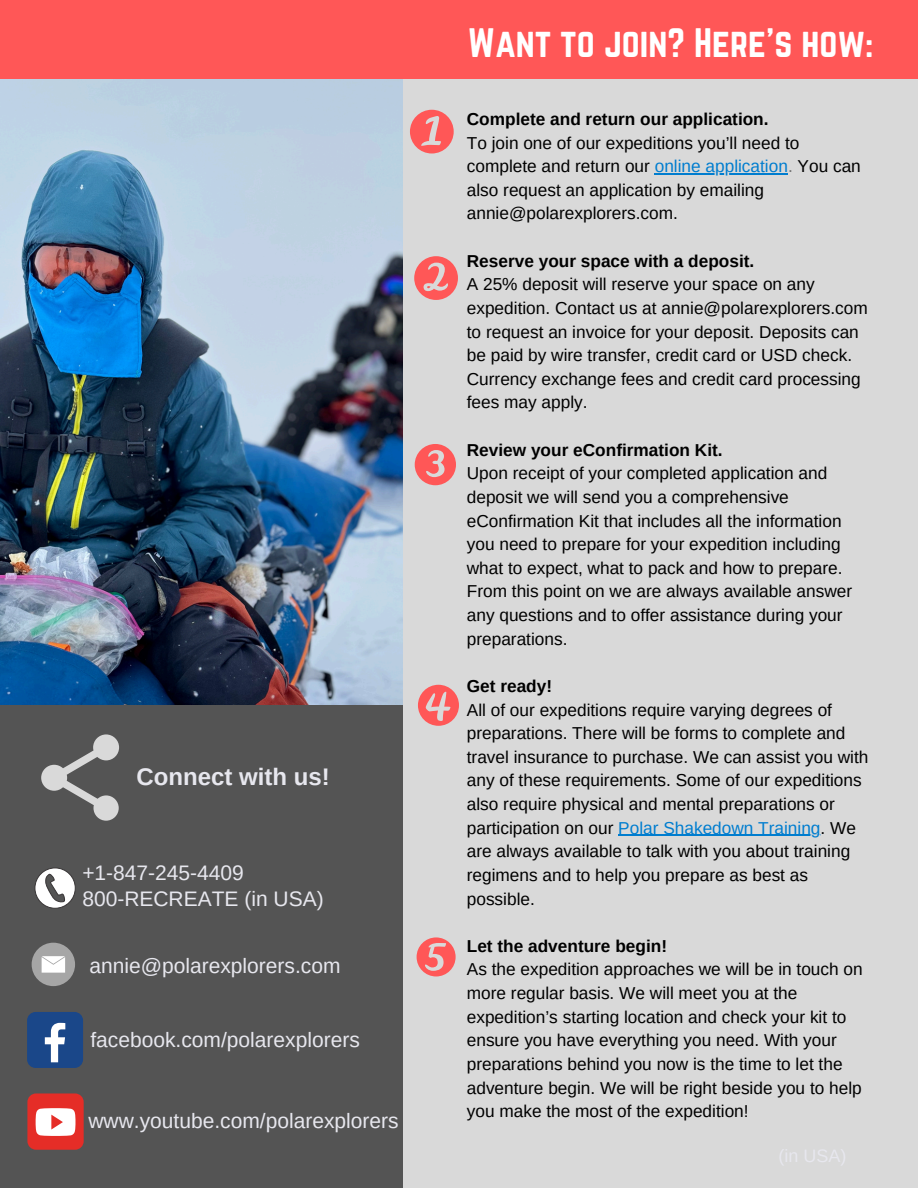
<style>
.page{position:relative;width:918px;height:1188px;background:#fff}
.page>*{position:absolute;margin:0;border:0;box-sizing:border-box;transform-origin:0 0}
.t1{font:36px "Norwester";color:#fff}
.t2{font:700 24px "Arimo";color:#e7e7ee}
.t3{font:21px "Arimo";color:#e7e7ee}
.t4{font:17.25px/23.7px "Arimo";color:#000}
.t5{font:700 17.25px "Arimo";color:#000}
.s1{color:#007dcf}
.s2{color:#737373}
.s3{font-weight:700}
</style>
<div class="page">
<img style="left:0;top:79px;width:403px;height:626px">
<div style="left:403px;top:65px;width:515px;height:1123px;background:#d9d9d9"></div>
<div style="left:0;top:0;width:918px;height:79px;background:#ff5757"></div>
<hr style="left:655px;top:173px;width:133px;height:1px;background:#007dcf">
<hr style="left:618px;top:835px;width:203px;height:1px;background:#007dcf">
<svg style="left:410px;top:110px;width:44px;height:43px"></svg>
<svg style="left:414px;top:256px;width:44px;height:44px"></svg>
<svg style="left:415px;top:444px;width:41px;height:41px"></svg>
<svg style="left:418px;top:685px;width:40px;height:40px"></svg>
<svg style="left:417px;top:937px;width:39px;height:39px"></svg>
<div style="left:0;top:705px;width:403px;height:483px;background:#545454"></div>
<svg style="left:41px;top:734px;width:78px;height:87px"></svg>
<svg style="left:34px;top:867px;width:42px;height:42px"></svg>
<div style="left:32px;top:943px;width:43px;height:43px;background:#a6a6a6;border-radius:50%"></div>
<svg style="left:42px;top:956px;width:23px;height:17px"></svg>
<div style="left:27px;top:1012px;width:56px;height:56px;background:#1a4789;border-radius:9px"></div>
<svg style="left:45px;top:1023px;width:20px;height:39px"></svg>
<div style="left:27px;top:1093px;width:57px;height:57px;background:#e52d27;border-radius:9px"></div>
<svg style="left:36px;top:1108px;width:39px;height:28px"></svg>
<p class="t2" style="left:137px;top:763px;width:195px">Connect with us!</p>
<p class="t3" style="left:82px;top:861px;width:163px">+1-847-245-4409</p>
<p class="t3" style="left:82px;top:887px;width:243px">800-RECREATE (in USA)</p>
<p class="t3" style="left:89px;top:954px;width:253px">annie@polarexplorers.com</p>
<p class="t3" style="left:90px;top:1028px;width:271px">facebook.com/polarexplorers</p>
<p class="t3" style="left:88px;top:1109px;width:312px">www.youtube.com/polarexplorers</p>
<p class="t1" style="left:468px;top:21px;width:407px">Want to join? Here's how:</p>
<p class="t5" style="left:467px;top:109px;width:303px">Complete and return our application.</p>
<p class="t4" style="left:467px;top:131px;width:396px">To join one of our expeditions you’ll need to complete and return our <span class="s1">online application</span><span class="s2">.</span> You can</p>
<p class="t4" style="left:467px;top:178px;width:299px">also request an application by emailing annie@polarexplorers.com.</p>
<p class="t4" style="left:467px;top:249px;width:349px"><span class="s3">Reserve your space with a deposit.<br></span>A 25% deposit will reserve your space on any</p>
<p class="t4" style="left:467px;top:296px;width:402px">expedition. Contact us at annie@polarexplorers.com to request an invoice for your deposit. Deposits can be paid by wire transfer, credit card or USD check.<br>Currency exchange fees and credit card processing fees may apply.</p>
<p class="t5" style="left:467px;top:440px;width:257px">Review your eConfirmation Kit.</p>
<p class="t4" style="left:467px;top:461px;width:387px">Upon receipt of your completed application and deposit we will send you a comprehensive eConfirmation Kit that includes all the information you need to prepare for your expedition including what to expect, what to pack and how to prepare.<br>From this point on we are always available answer any questions and to offer assistance during your preparations.</p>
<p class="t5" style="left:467px;top:676px;width:87px">Get ready!</p>
<p class="t4" style="left:467px;top:698px;width:403px">All of our expeditions require varying degrees of preparations. There will be forms to complete and travel insurance to purchase. We can assist you with any of these requirements. Some of our expeditions also require physical and mental preparations or participation on our <span class="s1">Polar Shakedown Training</span>. We</p>
<p class="t4" style="left:467px;top:839px;width:385px">are always available to talk with you about training regimens and to help you prepare as best as possible.</p>
<p class="t4" style="left:467px;top:934px;width:397px"><span class="s3">Let the adventure begin!<br></span>As the expedition approaches we will be in touch on more regular basis. We will meet you at the expedition’s starting location and check your kit to ensure you have everything you need. With your preparations behind you now is the time to let the</p>
<p class="t4" style="left:467px;top:1076px;width:396px">adventure begin. We will be right beside you to help you make the most of the expedition!</p>
</div>
